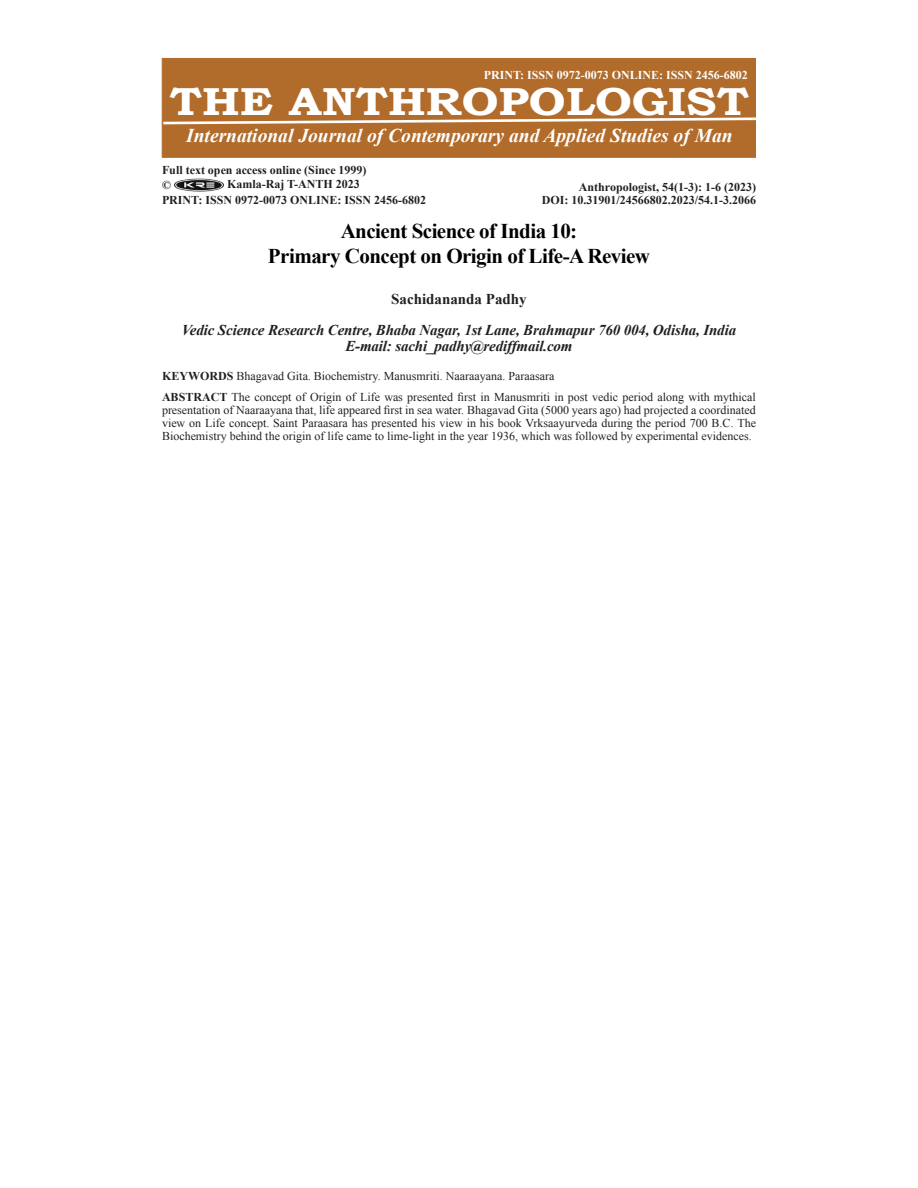
<style>
.page{position:relative;width:918px;height:1188px;background:#fff}
.page>*{position:absolute;margin:0;border:0;box-sizing:border-box;transform-origin:0 0}
.t1{font:700 39px "Bookman Old Style";color:#fff;scale:1.18 1}
.J_Title{font:700 21px "Times New Roman";letter-spacing:-.025em;color:#000}
.t2{font:italic 700 19.5px "Times New Roman";color:#fff}
.Department{font:italic 700 15px/15.8px "Times New Roman";letter-spacing:-.01em;color:#231f20;text-align:center}
.Author{font:700 15px "Times New Roman";color:#231f20}
.Key_Words{font:12px/12.8px "Times New Roman";color:#231f20;text-align:justify}
.t3{font:700 12px "Times New Roman";color:#231f20}
.t4{font:700 12px "Times New Roman";color:#fff}
.t5{font:700 12px "Times New Roman";color:#221e1f}
.s1{color:#231f20}
.s2{font-weight:700}
</style>
<div class="page">
<img style="left:174px;top:178px;width:50px;height:13px">
<div style="left:162px;top:58px;width:594px;height:100px;background:#b16b2b;border:1px solid #b16b2b"></div>
<svg style="left:161px;top:116px;width:595px;height:10px"></svg>
<p class="t4" style="left:484px;top:67px;width:266px">PRINT: ISSN 0972-0073 ONLINE: ISSN 2456-6802</p>
<p class="t1" style="left:170px;top:73px;width:492px">THE ANTHROPOLOGIST</p>
<p class="t2" style="left:186px;top:122px;width:548px">International Journal of Contemporary and Applied Studies of Man</p>
<p class="t3" style="left:162px;top:161px;width:206px">Full text open access online (Since 1999)</p>
<p class="t3" style="left:162px;top:176px;width:10px">©</p>
<p class="t5" style="left:227px;top:176px;width:134px"><span class="s1">Kamla-Raj</span> T-ANTH 2023</p>
<p class="t3" style="left:579px;top:179px;width:179px">Anthropologist, 54(1-3): 1-6 (2023)</p>
<p class="t3" style="left:162px;top:191px;width:266px">PRINT: ISSN 0972-0073 ONLINE: ISSN 2456-6802</p>
<p class="t3" style="left:542px;top:191px;width:216px">DOI: 10.31901/24566802.2023/54.1-3.2066</p>
<p class="J_Title" style="left:341px;top:216px;width:238px">Ancient Science of India 10:</p>
<p class="J_Title" style="left:268px;top:241px;width:384px">Primary Concept on Origin of Life-A Review</p>
<p class="Author" style="left:391px;top:289px;width:137px">Sachidananda Padhy</p>
<p class="Department" style="left:182px;top:322px;width:556px">Vedic Science Research Centre, Bhaba Nagar, 1st Lane, Brahmapur 760 004, Odisha, India<br>E-mail: sachi_padhy@rediffmail.com</p>
<p class="Key_Words" style="left:162px;top:369px;width:394px"><span class="s2">KEYWORDS</span> Bhagavad Gita. Biochemistry. Manusmriti. Naaraayana. Paraasara</p>
<p class="Key_Words" style="left:162px;top:391px;width:596px"><span class="s2">ABSTRACT</span> The concept of Origin of Life was presented first in Manusmriti in post vedic period along with mythical presentation of Naaraayana that, life appeared first in sea water. Bhagavad Gita (5000 years ago) had projected a coordinated view on Life concept. Saint Paraasara has presented his view in his book Vrksaayurveda during the period 700 B.C. The Biochemistry behind the origin of life came to lime-light in the year 1936, which was followed by experimental evidences.</p>
</div>
